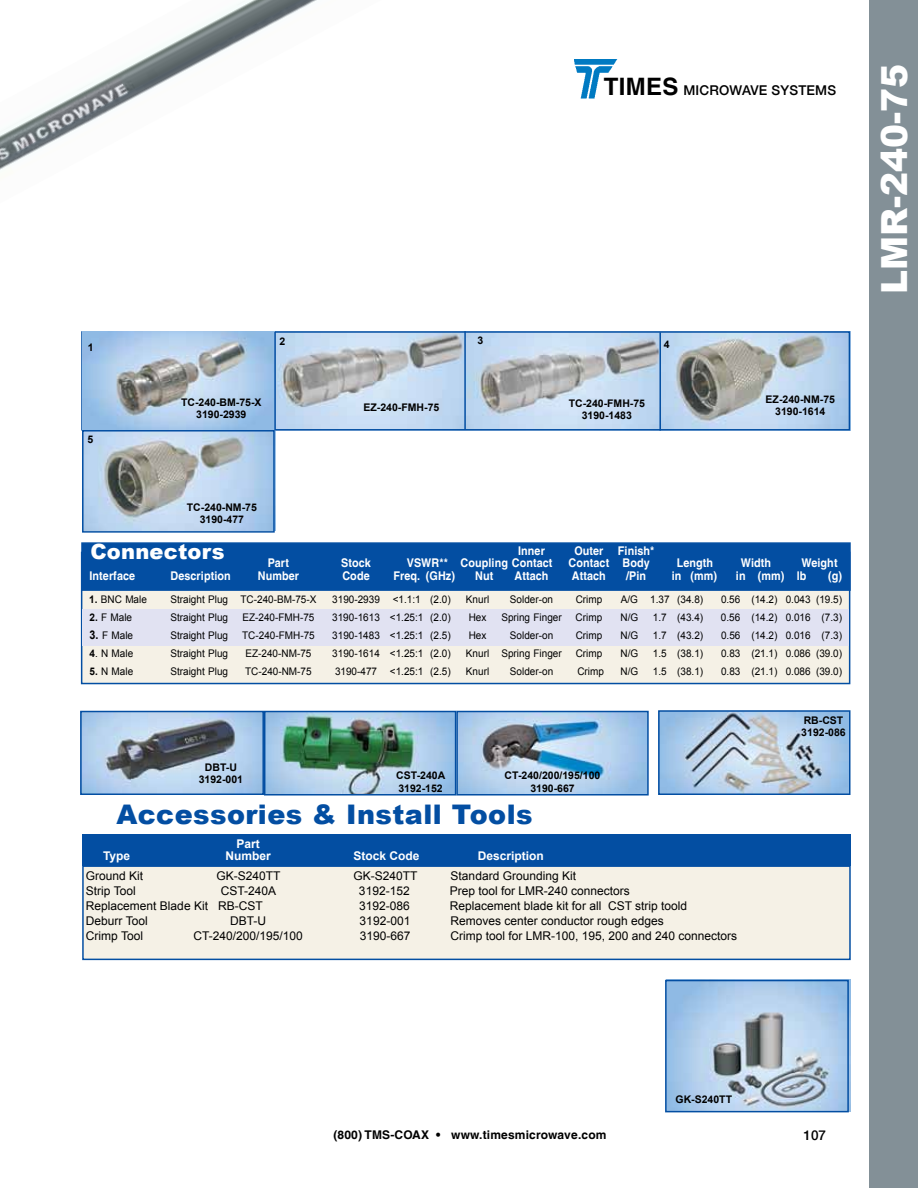
<style>
.page{position:relative;width:918px;height:1188px;background:#fff}
.page>*{position:absolute;margin:0;border:0;box-sizing:border-box;transform-origin:0 0}
.t1{font:900 36px "Arial";color:#fff}
.t2{font:900 27px "Arial";letter-spacing:.015em;color:#034ea2}
.t3{font:900 21px "Arial";letter-spacing:.01em;color:#fff}
.t4{font:500 13.5px "Helvetica Neue LT";letter-spacing:.015em;color:#000}
.t5{font:12px "Arial";color:#000}
.t6{font:700 12px "Helvetica LT";letter-spacing:.01em;color:#fff;scale:.9 1}
.t7{font:700 12px "Helvetica LT";letter-spacing:.015em;color:#000}
.t8{font:700 12px "Arial";color:#fff}
.t9{font:10.5px "Arial";color:#000;scale:.95 1}
.t10{font:700 10.5px/12.6px "Arial";color:#000;text-align:center}
.s1{font-family:"Helvetica LT";font-weight:700;font-size:24px}
.s2{font-weight:700}
.s3{font-weight:700;font-size:12px}
</style>
<div class="page">
<img style="left:574px;top:59px;width:43px;height:39px">
<img style="left:0;top:0;width:317px;height:170px">
<div style="left:869px;top:0;width:49px;height:1188px;background:#839097"></div>
<div style="left:82px;top:865px;width:769px;height:95px;background:#f5f1e6;border:2px solid #034ea2"></div>
<div style="left:82px;top:834px;width:769px;height:31px;background:#034ea2"></div>
<img style="left:668px;top:980px;width:183px;height:131px">
<div style="left:665px;top:980px;width:184px;height:132px;border:2px solid #034ea2"></div>
<img style="left:467px;top:331px;width:384px;height:99px">
<img style="left:84px;top:334px;width:188px;height:196px">
<img style="left:271px;top:334px;width:193px;height:94px">
<div style="left:81px;top:331px;width:769px;height:100px;border:2px solid #034ea2"></div>
<div style="left:81px;top:552px;width:769px;height:132px;background:#f5f1e6;border:2px solid #034ea2"></div>
<div style="left:82px;top:609px;width:767px;height:36px;background:#e1e2f2"></div>
<div style="left:81px;top:542px;width:770px;height:49px;background:#034ea2;border:2px solid #034ea2"></div>
<div style="left:82px;top:430px;width:193px;height:103px;border:2px solid #034ea2"></div>
<img style="left:661px;top:713px;width:186px;height:79px">
<div style="left:658px;top:710px;width:192px;height:85px;border:2px solid #034ea2"></div>
<img style="left:267px;top:714px;width:379px;height:79px">
<div style="left:264px;top:711px;width:192px;height:85px;border:2px solid #034ea2"></div>
<div style="left:456px;top:711px;width:193px;height:85px;border:2px solid #034ea2"></div>
<img style="left:83px;top:714px;width:178px;height:78px">
<div style="left:80px;top:711px;width:184px;height:84px;border:2px solid #034ea2"></div>
<hr style="left:274px;top:332px;width:2px;height:98px;background:#034ea2">
<hr style="left:464px;top:331px;width:2px;height:98px;background:#034ea2">
<hr style="left:659px;top:332px;width:2px;height:99px;background:#034ea2">
<p class="t10" style="left:88px;top:341px;width:7px">1</p>
<p class="t10" style="left:88px;top:433px;width:7px">5</p>
<p class="t4" style="left:604px;top:82px;width:234px"><span class="s1">TIMES</span> MICROWAVE SYSTEMS</p>
<h1 class="t1" style="left:868px;top:294px;width:232px;rotate:-90deg">LMR-240-75</h1>
<p class="t10" style="left:279px;top:335px;width:7px">2</p>
<p class="t10" style="left:477px;top:335px;width:7px">3</p>
<p class="t10" style="left:664px;top:338px;width:7px">4</p>
<p class="t10" style="left:181px;top:396px;width:82px">TC-240-BM-75-X<br>3190-2939</p>
<p class="t10" style="left:364px;top:401px;width:77px">EZ-240-FMH-75</p>
<p class="t10" style="left:766px;top:393px;width:71px">EZ-240-NM-75<br>3190-1614</p>
<p class="t10" style="left:569px;top:397px;width:78px">TC-240-FMH-75<br>3190-1483</p>
<p class="t10" style="left:187px;top:501px;width:72px">TC-240-NM-75<br>3190-477</p>
<h3 class="t3" style="left:90px;top:536px;width:136px">Connectors</h3>
<p class="t6" style="left:518px;top:543px;width:31px">Inner</p>
<p class="t6" style="left:574px;top:543px;width:90px">Outer Finish*</p>
<p class="t6" style="left:268px;top:556px;width:25px">Part</p>
<p class="t6" style="left:341px;top:556px;width:34px">Stock</p>
<p class="t6" style="left:407px;top:556px;width:164px">VSWR** Coupling Contact</p>
<p class="t6" style="left:569px;top:556px;width:92px">Contact Body</p>
<p class="t6" style="left:677px;top:556px;width:42px">Length</p>
<p class="t6" style="left:741px;top:556px;width:35px">Width</p>
<p class="t6" style="left:802px;top:556px;width:42px">Weight</p>
<p class="t6" style="left:89px;top:569px;width:52px">Interface</p>
<p class="t6" style="left:170px;top:569px;width:68px">Description</p>
<p class="t6" style="left:258px;top:569px;width:47px">Number</p>
<p class="t6" style="left:342px;top:569px;width:32px">Code</p>
<p class="t6" style="left:394px;top:569px;width:70px">Freq. (GHz)</p>
<p class="t6" style="left:475px;top:569px;width:22px">Nut</p>
<p class="t6" style="left:515px;top:569px;width:39px">Attach</p>
<p class="t6" style="left:572px;top:569px;width:39px">Attach</p>
<p class="t6" style="left:626px;top:569px;width:24px">/Pin</p>
<p class="t6" style="left:672px;top:569px;width:52px">in (mm)</p>
<p class="t6" style="left:736px;top:569px;width:80px">in (mm) lb</p>
<p class="t6" style="left:828px;top:569px;width:17px">(g)</p>
<p class="t9" style="left:89px;top:592px;width:62px"><span class="s2">1.</span> BNC Male</p>
<p class="t9" style="left:170px;top:592px;width:155px">Straight Plug TC-240-BM-75-X</p>
<p class="t9" style="left:332px;top:592px;width:126px">3190-2939 &lt;1.1:1 (2.0)</p>
<p class="t9" style="left:466px;top:592px;width:26px">Knurl</p>
<p class="t9" style="left:510px;top:592px;width:47px">Solder-on</p>
<p class="t9" style="left:576px;top:592px;width:29px">Crimp</p>
<p class="t9" style="left:621px;top:592px;width:88px">A/G 1.37 (34.8)</p>
<p class="t9" style="left:721px;top:592px;width:129px">0.56 (14.2) 0.043 (19.5)</p>
<p class="t9" style="left:89px;top:610px;width:46px"><span class="s2">2.</span> F Male</p>
<p class="t9" style="left:170px;top:610px;width:62px">Straight Plug</p>
<p class="t9" style="left:242px;top:610px;width:77px">EZ-240-FMH-75</p>
<p class="t9" style="left:332px;top:610px;width:126px">3190-1613 &lt;1.25:1 (2.0)</p>
<p class="t9" style="left:469px;top:610px;width:20px">Hex</p>
<p class="t9" style="left:501px;top:610px;width:65px">Spring Finger</p>
<p class="t9" style="left:576px;top:610px;width:29px">Crimp</p>
<p class="t9" style="left:621px;top:610px;width:20px">N/G</p>
<p class="t9" style="left:653px;top:610px;width:54px">1.7 (43.4)</p>
<p class="t9" style="left:721px;top:610px;width:129px">0.56 (14.2) 0.016 (7.3)</p>
<p class="t9" style="left:89px;top:628px;width:47px"><span class="s3">3.</span> F Male</p>
<p class="t9" style="left:170px;top:628px;width:62px">Straight Plug</p>
<p class="t9" style="left:242px;top:628px;width:78px">TC-240-FMH-75</p>
<p class="t9" style="left:332px;top:628px;width:126px">3190-1483 &lt;1.25:1 (2.5)</p>
<p class="t9" style="left:469px;top:628px;width:20px">Hex</p>
<p class="t9" style="left:510px;top:628px;width:47px">Solder-on</p>
<p class="t9" style="left:576px;top:628px;width:29px">Crimp</p>
<p class="t9" style="left:621px;top:628px;width:20px">N/G</p>
<p class="t9" style="left:653px;top:628px;width:54px">1.7 (43.2)</p>
<p class="t9" style="left:721px;top:628px;width:129px">0.56 (14.2) 0.016 (7.3)</p>
<p class="t9" style="left:89px;top:646px;width:48px"><span class="s2">4</span>. N Male</p>
<p class="t9" style="left:170px;top:646px;width:62px">Straight Plug</p>
<p class="t9" style="left:246px;top:646px;width:71px">EZ-240-NM-75</p>
<p class="t9" style="left:332px;top:646px;width:126px">3190-1614 &lt;1.25:1 (2.0)</p>
<p class="t9" style="left:466px;top:646px;width:102px">Knurl Spring Finger</p>
<p class="t9" style="left:576px;top:646px;width:29px">Crimp</p>
<p class="t9" style="left:621px;top:646px;width:20px">N/G</p>
<p class="t9" style="left:653px;top:646px;width:54px">1.5 (38.1)</p>
<p class="t9" style="left:721px;top:646px;width:129px">0.83 (21.1) 0.086 (39.0)</p>
<p class="t9" style="left:89px;top:664px;width:48px"><span class="s2">5.</span> N Male</p>
<p class="t9" style="left:170px;top:664px;width:62px">Straight Plug</p>
<p class="t9" style="left:245px;top:664px;width:72px">TC-240-NM-75</p>
<p class="t9" style="left:335px;top:664px;width:123px">3190-477 &lt;1.25:1 (2.5)</p>
<p class="t9" style="left:466px;top:664px;width:26px">Knurl</p>
<p class="t9" style="left:510px;top:664px;width:47px">Solder-on</p>
<p class="t9" style="left:577px;top:664px;width:29px">Crimp</p>
<p class="t9" style="left:621px;top:664px;width:20px">N/G</p>
<p class="t9" style="left:653px;top:664px;width:54px">1.5 (38.1)</p>
<p class="t9" style="left:721px;top:664px;width:129px">0.83 (21.1) 0.086 (39.0)</p>
<p class="t10" style="left:199px;top:761px;width:46px">DBT-U<br>3192-001</p>
<p class="t10" style="left:396px;top:770px;width:51px;text-align:left">CST-240A<br>3192-152</p>
<p class="t10" style="left:505px;top:770px;width:97px">CT-240/200/195/100<br>3190-667</p>
<h2 class="t2" style="left:116px;top:795px;width:418px">Accessories &amp; Install Tools</h2>
<p class="t8" style="left:237px;top:836px;width:25px">Part</p>
<p class="t8" style="left:103px;top:848px;width:29px">Type</p>
<p class="t8" style="left:226px;top:848px;width:47px">Number</p>
<p class="t8" style="left:354px;top:848px;width:68px">Stock Code</p>
<p class="t8" style="left:478px;top:848px;width:68px">Description</p>
<p class="t5" style="left:86px;top:868px;width:59px">Ground Kit</p>
<p class="t5" style="left:216px;top:868px;width:66px">GK-S240TT</p>
<p class="t5" style="left:354px;top:868px;width:66px">GK-S240TT</p>
<p class="t5" style="left:451px;top:868px;width:127px">Standard Grounding Kit</p>
<p class="t5" style="left:86px;top:883px;width:51px">Strip Tool</p>
<p class="t5" style="left:221px;top:883px;width:57px">CST-240A</p>
<p class="t5" style="left:359px;top:883px;width:52px">3192-152</p>
<p class="t5" style="left:450px;top:883px;width:182px">Prep tool for LMR-240 connectors</p>
<p class="t5" style="left:86px;top:898px;width:178px">Replacement Blade Kit RB-CST</p>
<p class="t5" style="left:359px;top:898px;width:52px">3192-086</p>
<p class="t5" style="left:450px;top:898px;width:239px">Replacement blade kit for all CST strip toold</p>
<p class="t5" style="left:86px;top:913px;width:63px">Deburr Tool</p>
<p class="t5" style="left:230px;top:913px;width:37px">DBT-U</p>
<p class="t5" style="left:360px;top:913px;width:52px">3192-001</p>
<p class="t5" style="left:450px;top:913px;width:215px">Removes center conductor rough edges</p>
<p class="t5" style="left:86px;top:928px;width:59px">Crimp Tool</p>
<p class="t5" style="left:194px;top:928px;width:111px">CT-240/200/195/100</p>
<p class="t5" style="left:360px;top:928px;width:52px">3190-667</p>
<p class="t5" style="left:450px;top:928px;width:288px">Crimp tool for LMR-100, 195, 200 and 240 connectors</p>
<p class="t10" style="left:676px;top:1094px;width:58px">GK-S240TT</p>
<p class="t10" style="left:801px;top:714px;width:46px;text-align:left">RB-CST<br>3192-086</p>
<p class="t7" style="left:333px;top:1128px;width:275px">(800) TMS-COAX • www.timesmicrowave.com</p>
<p class="t4" style="left:804px;top:1127px;width:24px">107</p>
</div>
